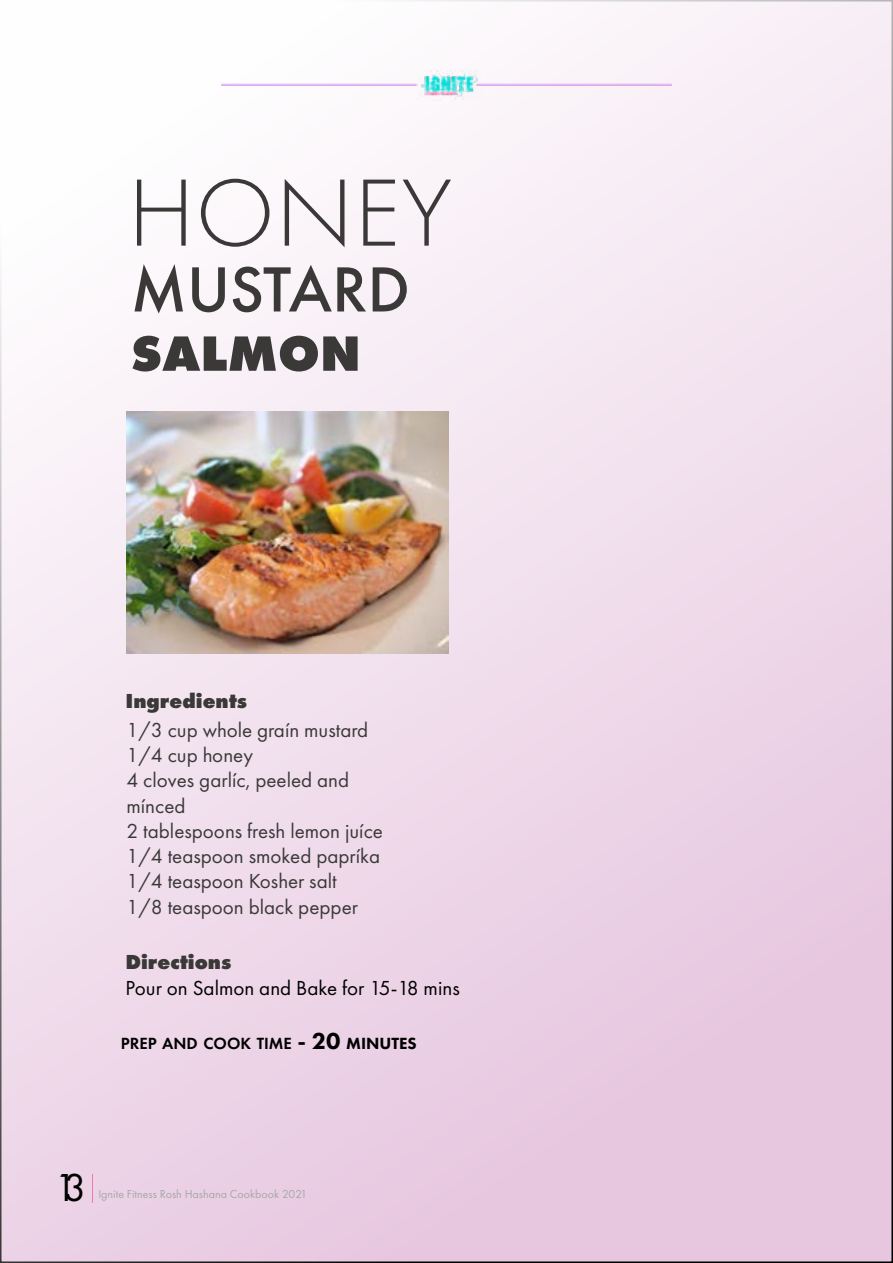
<style>
.page{position:relative;width:893px;height:1263px;background:#fff}
.page>*{position:absolute;margin:0;border:0;box-sizing:border-box;transform-origin:0 0}
.t1{font:300 99px "Futura PT";letter-spacing:.01em;color:#3a3938}
.t2{font:500 66.15px "Futura PT";color:#3a3938}
.t3{font:800 51.45px "Futura PT";color:#3a3938}
.t4{font:40.5px "Futura PT";color:#000}
.t5{font:21px/25.2px "Futura PT";color:#3a3938}
.t6{font:21px "Futura PT";color:#000}
.t7{font:800 21px "Futura PT";color:#3a3938}
.t8{font:600 16.8px "Futura PT";color:#000}
.t9{font:12px "Futura PT";color:#a8a8a8}
.s1{font-size:24px}
.s2{font-weight:800;font-size:24px}
.s3{font-weight:800}
</style>
<div class="page">
<div style="left:1px;top:1px;width:891px;height:1261px;background:linear-gradient(to bottom,#fcf9fb,#e7c7e0)"></div>
<img style="left:418px;top:69px;width:63px;height:31px">
<hr style="left:221px;top:84px;width:196px;height:1px;background:#dcaaee">
<hr style="left:221px;top:85px;width:196px;height:1px;background:#dcaaee">
<hr style="left:476px;top:84px;width:196px;height:1px;background:#dcaaee">
<hr style="left:476px;top:85px;width:196px;height:1px;background:#dcaaee">
<svg style="left:92px;top:1174px;width:1px;height:29px"></svg>
<img style="left:127px;top:411px;width:321px;height:242px">
<h1 class="t1" style="left:128px;top:157px;width:326px">HONEY</h1>
<h2 class="t2" style="left:131px;top:250px;width:281px">MUSTARD</h2>
<h3 class="t3" style="left:131px;top:321px;width:232px">SALMON</h3>
<p class="t7" style="left:125px;top:687px;width:123px">Ingredients</p>
<p class="t5" style="left:126px;top:717px;width:258px">1/3 cup whole graín mustard<br>1/4 cup honey<br>4 cloves garlíc, peeled and mínced<br>2 tablespoons fresh lemon juíce<br>1/4 teaspoon smoked papríka<br>1/4 teaspoon Kosher salt<br>1/8 teaspoon black pepper</p>
<p class="t7" style="left:125px;top:948px;width:107px">Directions</p>
<p class="t6" style="left:125px;top:976px;width:336px">Pour on Salmon and Bake for 15-18 mins</p>
<p class="t8" style="left:121px;top:1032px;width:298px">PREP AND COOK TIME <span class="s1">-</span> <span class="s2">20</span> <span class="s3">MINUTES</span></p>
<h3 class="t4" style="left:54px;top:1164px;width:34px">13</h3>
<p class="t9" style="left:98px;top:1186px;width:210px">Ignite Fitness Rosh Hashana Cookbook 2021</p>
</div>
